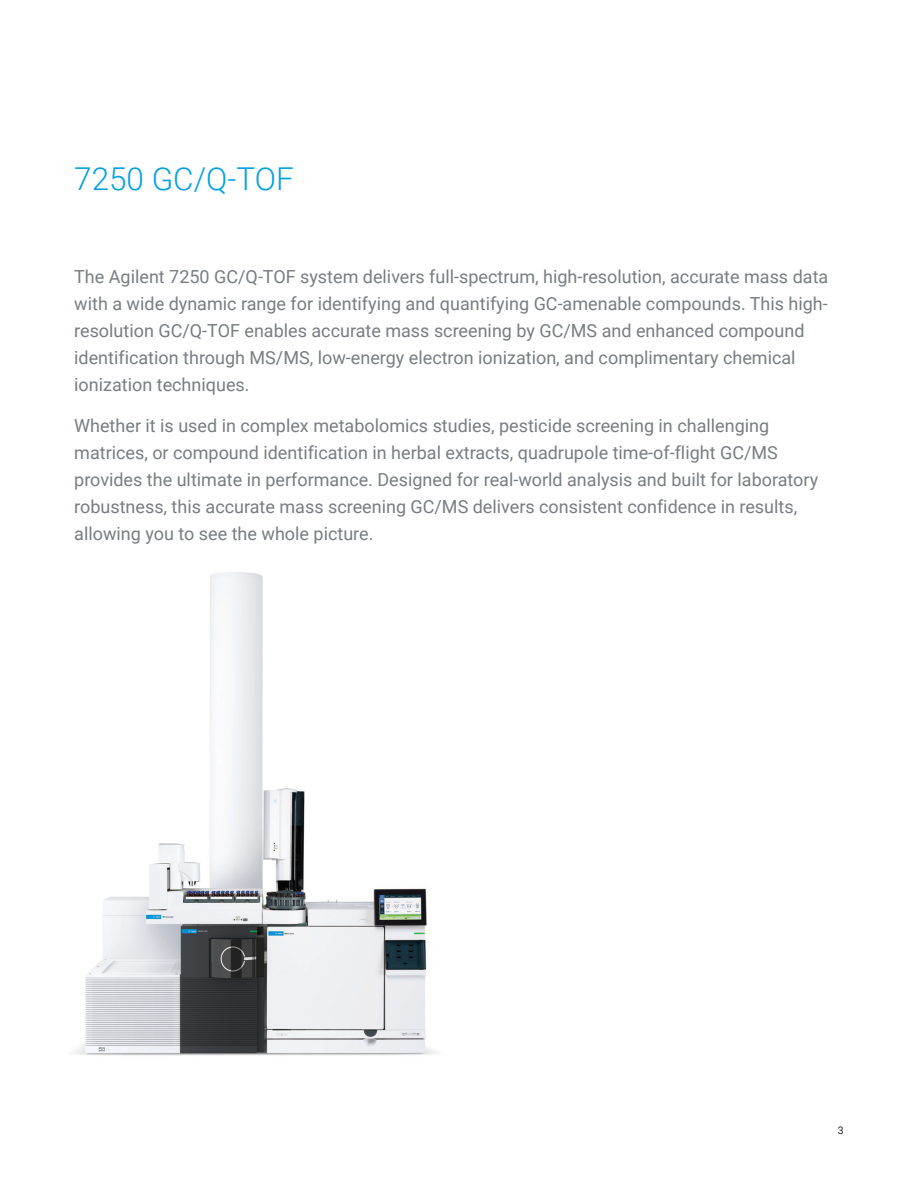
<style>
.page{position:relative;width:918px;height:1188px;background:#fff}
.page>*{position:absolute;margin:0;border:0;box-sizing:border-box;transform-origin:0 0}
.BROCHURE_int_head_bl{font:300 31.5px "Roboto";color:#00a1e3}
.BROCHURE_paragraph_g{font:18px/27px "Roboto";color:#787d83}
.t1{font:10.5px "Roboto";color:#231f20}
</style>
<div class="page">
<img style="left:73px;top:572px;width:365px;height:484px">
<p class="BROCHURE_int_head_bl" style="left:74px;top:157px;width:221px">7250 GC/Q-TOF</p>
<p class="BROCHURE_paragraph_g" style="left:74px;top:263px;width:756px">The Agilent 7250 GC/Q-TOF system delivers full-spectrum, high-resolution, accurate mass data with a wide dynamic range for identifying and quantifying GC-amenable compounds. This high&shy;resolution GC/Q-TOF enables accurate mass screening by GC/MS and enhanced compound identification through MS/MS, low-energy electron ionization, and complimentary chemical ionization techniques.</p>
<p class="BROCHURE_paragraph_g" style="left:74px;top:411px;width:746px">Whether it is used in complex metabolomics studies, pesticide screening in challenging matrices, or compound identification in herbal extracts, quadrupole time-of-flight GC/MS provides the ultimate in performance. Designed for real-world analysis and built for laboratory robustness, this accurate mass screening GC/MS delivers consistent confidence in results, allowing you to see the whole picture.</p>
<p class="t1" style="left:838px;top:1123px;width:7px">3</p>
</div>
